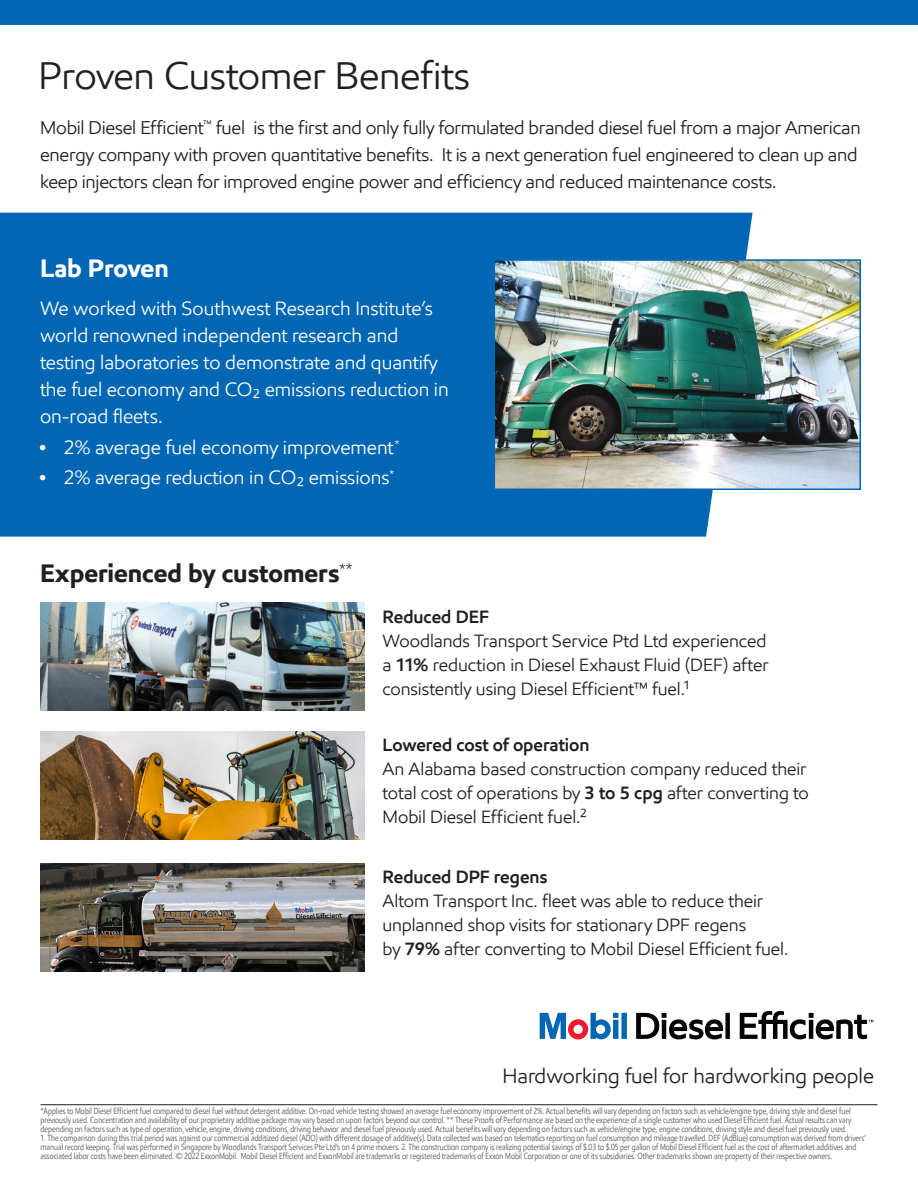
<style>
.page{position:relative;width:918px;height:1188px;background:#fff}
.page>*{position:absolute;margin:0;border:0;box-sizing:border-box;transform-origin:0 0}
.t1{font:39px "E Mprint";letter-spacing:-.01em;color:#231f20}
.t2{font:700 25.5px "E Mprint";color:#231f20}
.t3{font:700 25.5px "E Mprint";letter-spacing:-.005em;color:#fff}
.t4{font:21px "E Mprint";color:#231f20}
.t5{font:19.5px/27px "E Mprint";color:#fff}
.t6{font:18.75px/27px "E Mprint";letter-spacing:-.015em;color:#231f20}
.t7{font:18px/24px "E Mprint";letter-spacing:-.005em;color:#231f20}
.t8{font:600 18px "E Mprint";color:#231f20}
.Legal{font:condensed 9px/9px "E Mprint";color:#57585a;text-align:justify}
.s1{font-weight:600}
</style>
<div class="page">
<div style="left:0;top:213px;width:753px;height:324px;background:#0166b3"></div>
<svg style="left:540px;top:1013px;width:87px;height:26px"></svg>
<svg style="left:636px;top:1013px;width:94px;height:26px"></svg>
<svg style="left:740px;top:1011px;width:133px;height:28px"></svg>
<div style="left:0;top:0;width:918px;height:25px;background:#0166b3"></div>
<img style="left:493px;top:259px;width:368px;height:232px">
<img style="left:40px;top:602px;width:324px;height:108px">
<img style="left:40px;top:731px;width:324px;height:108px">
<img style="left:40px;top:863px;width:324px;height:108px">
<hr style="left:40px;top:1104px;width:838px;height:1px;background:#231f20">
<p class="t1" style="left:39px;top:52px;width:433px">Proven Customer Benefits</p>
<p class="t6" style="left:40px;top:114px;width:822px">Mobil Diesel Efficient<sup>™</sup> fuel is the first and only fully formulated branded diesel fuel from a major American energy company with proven quantitative benefits. It is a next generation fuel engineered to clean up and keep injectors clean for improved engine power and efficiency and reduced maintenance costs.</p>
<p class="t3" style="left:40px;top:252px;width:130px">Lab Proven</p>
<h3 class="t5" style="left:40px;top:294px;width:410px">We worked with Southwest Research Institute’s world renowned independent research and testing laboratories to demonstrate and quantify the fuel economy and CO₂ emissions reduction in on-road fleets.</h3>
<h3 class="t5" style="left:38px;top:434px;width:362px">• 2% average fuel economy improvement<sup>*</sup></h3>
<h3 class="t5" style="left:38px;top:464px;width:357px">• 2% average reduction in CO₂ emissions<sup>*</sup></h3>
<p class="t2" style="left:40px;top:558px;width:314px">Experienced by customers<sup>**</sup></p>
<p class="t8" style="left:382px;top:606px;width:108px">Reduced DEF</p>
<p class="t7" style="left:382px;top:629px;width:386px">Woodlands Transport Service Ptd Ltd experienced</p>
<p class="t7" style="left:382px;top:653px;width:388px">a <span class="s1">11%</span> reduction in Diesel Exhaust Fluid (DEF) after consistently using Diesel Efficient™ fuel.¹</p>
<p class="t8" style="left:382px;top:734px;width:209px">Lowered cost of operation</p>
<p class="t7" style="left:382px;top:757px;width:428px">An Alabama based construction company reduced their total cost of operations by <span class="s1">3 to 5 cpg</span> after converting to<br>Mobil Diesel Efficient fuel.²</p>
<p class="t8" style="left:382px;top:866px;width:166px">Reduced DPF regens</p>
<p class="t7" style="left:382px;top:889px;width:407px">Altom Transport Inc. fleet was able to reduce their unplanned shop visits for stationary DPF regens<br>by <span class="s1">79%</span> after converting to Mobil Diesel Efficient fuel.</p>
<p class="t4" style="left:502px;top:1063px;width:373px">Hardworking fuel for hardworking people</p>
<p class="Legal" style="left:40px;top:1107px;width:812px">*Applies to Mobil Diesel Efficient fuel compared to diesel fuel without detergent additive. On-road vehicle testing showed an average fuel economy improvement of 2%. Actual benefits will vary depending on factors such as vehicle/engine type, driving style and diesel fuel previously used. Concentration and availability of our proprietary additive package may vary based on upon factors beyond our control. ** These Proofs of Performance are based on the experience of a single customer who used Diesel Efficient fuel. Actual results can vary depending on factors such as type of operation, vehicle, engine, driving conditions, driving behavior and diesel fuel previously used. Actual benefits will vary depending on factors such as vehicle/engine type, engine conditions, driving style and diesel fuel previously used.</p>
<p class="Legal" style="left:40px;top:1134px;width:827px;text-align:left">1. The comparison during this trial period was against our commercial additized diesel (ADO) with different dosage of additive(s). Data collected was based on telematics reporting on fuel consumption and mileage travelled. DEF (AdBlue) consumption was derived from drivers’ manual record keeping. Trial was performed in Singapore by Woodlands Transport Services Pte Ltd’s on 4 prime movers. 2. The construction company is realizing potential savings of $.03 to $.05 per gallon of Mobil Diesel Efficient fuel as the cost of aftermarket additives and associated labor costs have been eliminated. © 2022 ExxonMobil. Mobil Diesel Efficient and ExxonMobil are trademarks or registered trademarks of Exxon Mobil Corporation or one of its subsidiaries. Other trademarks shown are property of their respective owners.</p>
</div>
